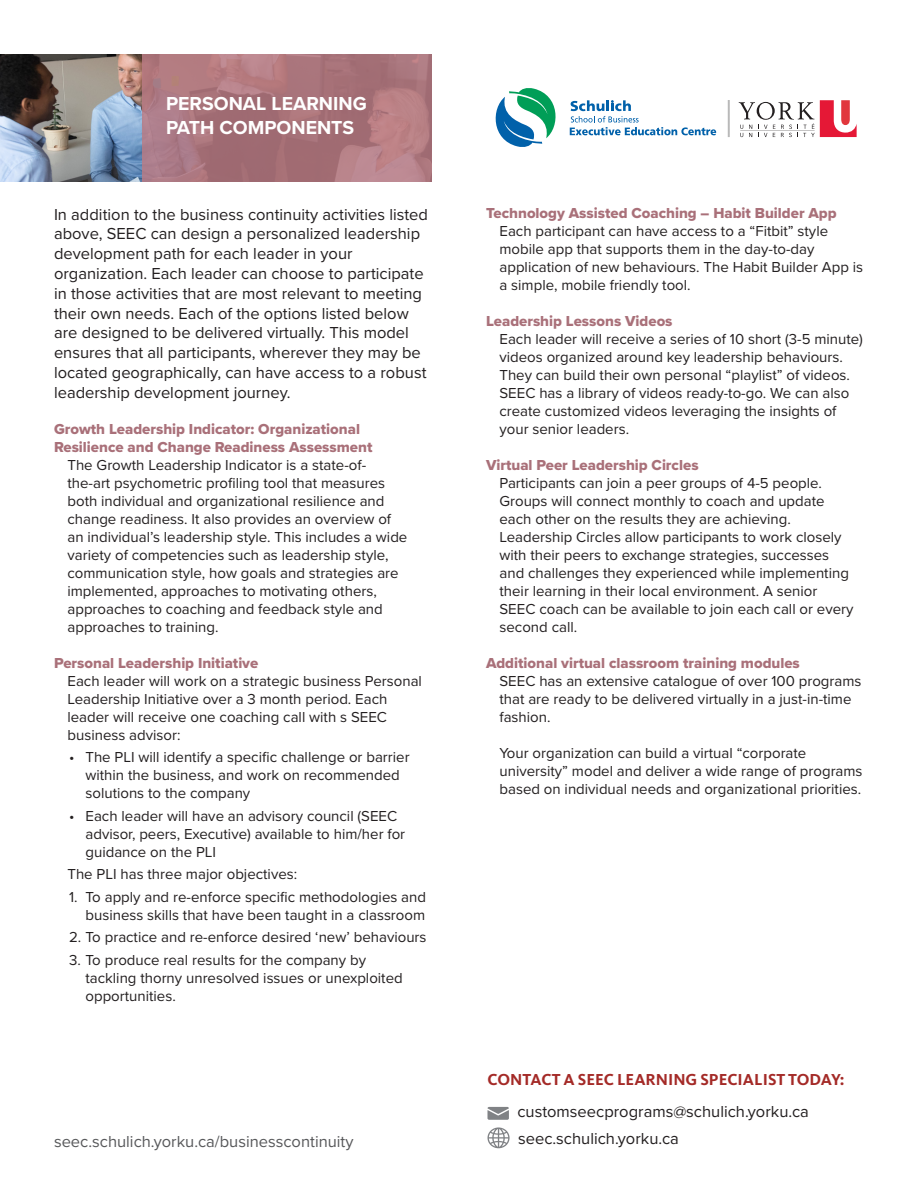
<style>
.page{position:relative;width:918px;height:1188px;background:#fff}
.page>*{position:absolute;margin:0;border:0;box-sizing:border-box;transform-origin:0 0}
.t1{font:700 19.5px/23.4px "Proxima Nova";color:#fff}
.t2{font:16.5px/19.8px "Proxima Nova";color:#231f20}
.t3{font:16.5px "Proxima Nova";color:#57585a}
.t4{font:700 16.5px "FF Kievit Pro";color:#a42a27}
.t5{font:15px/18px "Proxima Nova";color:#231f20}
.t6{font:15px/18px "Proxima Nova Extrabld";color:#a97079}
</style>
<div class="page">
<svg style="left:739px;top:100px;width:118px;height:37px"></svg>
<svg style="left:496px;top:88px;width:60px;height:59px"></svg>
<svg style="left:570px;top:100px;width:146px;height:35px"></svg>
<hr style="left:728px;top:100px;width:2px;height:37px;background:#b9b9b9">
<img style="left:0;top:54px;width:142px;height:127px">
<svg style="left:142px;top:54px;width:290px;height:127px;background:#ab767d"></svg>
<svg style="left:487px;top:1107px;width:22px;height:13px"></svg>
<svg style="left:488px;top:1127px;width:22px;height:21px"></svg>
<p class="t1" style="left:166px;top:91px;width:202px">PERSONAL LEARNING<br>PATH COMPONENTS</p>
<p class="t2" style="left:54px;top:203px;width:376px">In addition to the business continuity activities listed above, SEEC can design a personalized leadership development path for each leader in your organization. Each leader can choose to participate in those activities that are most relevant to meeting their own needs. Each of the options listed below are designed to be delivered virtually. This model ensures that all participants, wherever they may be located geographically, can have access to a robust leadership development journey.</p>
<p class="t6" style="left:54px;top:420px;width:320px">Growth Leadership Indicator: Organizational<br>Resilience and Change Readiness Assessment</p>
<p class="t5" style="left:68px;top:455px;width:341px">The Growth Leadership Indicator is a state-of&shy;the-art psychometric profiling tool that measures both individual and organizational resilience and change readiness. It also provides an overview of an individual’s leadership style. This includes a wide variety of competencies such as leadership style, communication style, how goals and strategies are implemented, approaches to motivating others, approaches to coaching and feedback style and approaches to training.</p>
<p class="t6" style="left:54px;top:654px;width:206px">Personal Leadership Initiative</p>
<p class="t5" style="left:68px;top:671px;width:356px">Each leader will work on a strategic business Personal Leadership Initiative over a 3 month period. Each leader will receive one coaching call with s SEEC business advisor:</p>
<p class="t5" style="left:86px;top:748px;width:326px;text-indent:-16px">• The PLI will identify a specific challenge or barrier within the business, and work on recommended solutions to the company</p>
<p class="t5" style="left:86px;top:806px;width:321px;text-indent:-16px">• Each leader will have an advisory council (SEEC advisor, peers, Executive) available to him/her for guidance on the PLI</p>
<p class="t5" style="left:68px;top:865px;width:231px">The PLI has three major objectives:</p>
<p class="t5" style="left:69px;top:887px;width:359px;text-align:right">1. To apply and re-enforce specific methodologies and business skills that have been taught in a classroom</p>
<p class="t5" style="left:69px;top:928px;width:359px">2. To practice and re-enforce desired ‘new’ behaviours</p>
<p class="t5" style="left:86px;top:950px;width:319px;text-indent:-16px">3. To produce real results for the company by tackling thorny unresolved issues or unexploited opportunities.</p>
<p class="t3" style="left:54px;top:1129px;width:301px">seec.schulich.yorku.ca/businesscontinuity</p>
<p class="t6" style="left:486px;top:204px;width:352px">Technology Assisted Coaching – Habit Builder App</p>
<p class="t5" style="left:500px;top:222px;width:365px">Each participant can have access to a “Fitbit” style mobile app that supports them in the day-to-day application of new behaviours. The Habit Builder App is a simple, mobile friendly tool.</p>
<p class="t6" style="left:486px;top:312px;width:188px">Leadership Lessons Videos</p>
<p class="t5" style="left:500px;top:330px;width:365px">Each leader will receive a series of 10 short (3-5 minute) videos organized around key leadership behaviours.<br>They can build their own personal “playlist” of videos.<br>SEEC has a library of videos ready-to-go. We can also create customized videos leveraging the insights of your senior leaders.</p>
<p class="t6" style="left:486px;top:456px;width:214px">Virtual Peer Leadership Circles</p>
<p class="t5" style="left:500px;top:474px;width:356px">Participants can join a peer groups of 4-5 people.<br>Groups will connect monthly to coach and update each other on the results they are achieving.<br>Leadership Circles allow participants to work closely with their peers to exchange strategies, successes and challenges they experienced while implementing their learning in their local environment. A senior SEEC coach can be available to join each call or every second call.</p>
<p class="t6" style="left:486px;top:654px;width:315px">Additional virtual classroom training modules</p>
<p class="t5" style="left:500px;top:672px;width:364px">SEEC has an extensive catalogue of over 100 programs that are ready to be delivered virtually in a just-in-time fashion.</p>
<p class="t5" style="left:500px;top:744px;width:365px">Your organization can build a virtual “corporate university” model and deliver a wide range of programs based on individual needs and organizational priorities.</p>
<p class="t4" style="left:488px;top:1070px;width:359px">CONTACT A SEEC LEARNING SPECIALIST TODAY:</p>
<p class="t2" style="left:517px;top:1101px;width:293px">customseecprograms@schulich.yorku.ca</p>
<p class="t2" style="left:518px;top:1128px;width:162px">seec.schulich.yorku.ca</p>
</div>
